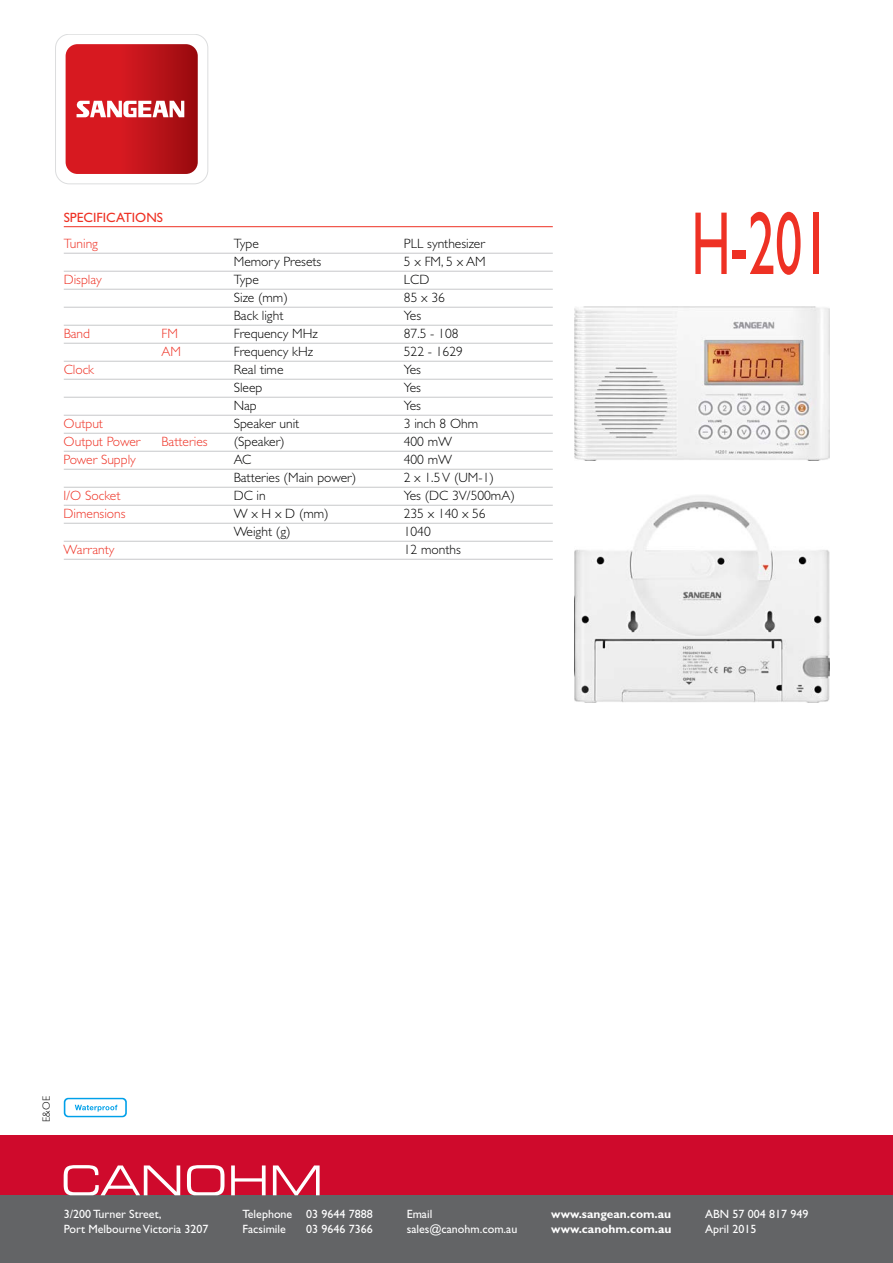
<style>
.page{position:relative;width:893px;height:1263px;background:#fff}
.page>*{position:absolute;margin:0;border:0;box-sizing:border-box;transform-origin:0 0}
.t1{font:90px "Gill Sans Std";color:#ee3124;scale:.6 1}
.t2{font:300 13.5px "Gill Sans Std";color:#000}
.t3{font:300 13.5px "Gill Sans Std";color:#ee3124}
.t4{font:13.5px "Gill Sans Std";color:#ee3124}
.t5{font:12px/15px "Gill Sans Std";color:#fff}
.t6{font:700 12px/15px "Gill Sans Std";color:#fff}
.t7{font:300 10.5px "Gill Sans Std";color:#000}
</style>
<div class="page">
<div style="left:0;top:1135px;width:893px;height:128px;background:#636466"></div>
<div style="left:0;top:1135px;width:893px;height:60px;background:#cf0a2c"></div>
<svg style="left:64px;top:1165px;width:256px;height:30px"></svg>
<svg style="left:64px;top:1098px;width:63px;height:19px"></svg>
<div style="left:55px;top:34px;width:153px;height:150px;border:1px solid #dcddde;border-radius:14px"></div>
<svg style="left:66px;top:44px;width:132px;height:130px;background:#c9262b"></svg>
<img style="left:574px;top:495px;width:255px;height:207px">
<img style="left:574px;top:306px;width:255px;height:154px">
<hr style="left:64px;top:226px;width:489px;height:1px;background:#ee3124">
<hr style="left:64px;top:253px;width:489px;height:1px;background:#c7c8ca">
<hr style="left:64px;top:271px;width:489px;height:1px;background:#c7c8ca">
<hr style="left:64px;top:289px;width:489px;height:1px;background:#c7c8ca">
<hr style="left:64px;top:307px;width:489px;height:1px;background:#c7c8ca">
<hr style="left:64px;top:325px;width:489px;height:1px;background:#c7c8ca">
<hr style="left:64px;top:343px;width:489px;height:1px;background:#c7c8ca">
<hr style="left:64px;top:361px;width:489px;height:1px;background:#c7c8ca">
<hr style="left:64px;top:379px;width:489px;height:1px;background:#c7c8ca">
<hr style="left:64px;top:397px;width:489px;height:1px;background:#c7c8ca">
<hr style="left:64px;top:415px;width:489px;height:1px;background:#c7c8ca">
<hr style="left:64px;top:433px;width:489px;height:1px;background:#c7c8ca">
<hr style="left:64px;top:451px;width:489px;height:1px;background:#c7c8ca">
<hr style="left:64px;top:469px;width:489px;height:1px;background:#c7c8ca">
<hr style="left:64px;top:487px;width:489px;height:1px;background:#c7c8ca">
<hr style="left:64px;top:505px;width:489px;height:1px;background:#c7c8ca">
<hr style="left:64px;top:523px;width:489px;height:1px;background:#c7c8ca">
<hr style="left:64px;top:541px;width:489px;height:1px;background:#c7c8ca">
<hr style="left:64px;top:559px;width:489px;height:1px;background:#c7c8ca">
<p class="t4" style="left:64px;top:210px;width:101px">SPECIFICATIONS</p>
<p class="t3" style="left:64px;top:236px;width:36px">Tuning</p>
<p class="t2" style="left:234px;top:236px;width:27px">Type</p>
<p class="t2" style="left:404px;top:236px;width:82px">PLL synthesizer</p>
<p class="t2" style="left:234px;top:254px;width:89px">Memory Presets</p>
<p class="t2" style="left:404px;top:254px;width:83px">5 x FM, 5 x AM</p>
<p class="t3" style="left:64px;top:272px;width:39px">Display</p>
<p class="t2" style="left:234px;top:272px;width:27px">Type</p>
<p class="t2" style="left:404px;top:272px;width:27px">LCD</p>
<p class="t2" style="left:234px;top:290px;width:56px">Size (mm)</p>
<p class="t2" style="left:404px;top:290px;width:42px">85 x 36</p>
<p class="t2" style="left:234px;top:308px;width:51px">Back light</p>
<p class="t2" style="left:404px;top:308px;width:19px">Yes</p>
<p class="t3" style="left:64px;top:326px;width:28px">Band</p>
<p class="t3" style="left:162px;top:326px;width:18px">FM</p>
<p class="t2" style="left:234px;top:326px;width:86px">Frequency MHz</p>
<p class="t2" style="left:404px;top:326px;width:56px">87.5 - 108</p>
<p class="t3" style="left:161px;top:344px;width:21px">AM</p>
<p class="t2" style="left:234px;top:344px;width:81px">Frequency kHz</p>
<p class="t2" style="left:404px;top:344px;width:60px">522 - 1629</p>
<p class="t3" style="left:64px;top:362px;width:32px">Clock</p>
<p class="t2" style="left:234px;top:362px;width:51px">Real time</p>
<p class="t2" style="left:404px;top:362px;width:19px">Yes</p>
<p class="t2" style="left:234px;top:380px;width:30px">Sleep</p>
<p class="t2" style="left:404px;top:380px;width:19px">Yes</p>
<p class="t2" style="left:234px;top:398px;width:25px">Nap</p>
<p class="t2" style="left:404px;top:398px;width:19px">Yes</p>
<p class="t3" style="left:64px;top:416px;width:41px">Output</p>
<p class="t2" style="left:234px;top:416px;width:67px">Speaker unit</p>
<p class="t2" style="left:404px;top:416px;width:76px">3 inch 8 Ohm</p>
<p class="t3" style="left:64px;top:434px;width:78px">Output Power</p>
<p class="t3" style="left:161px;top:434px;width:48px">Batteries</p>
<p class="t2" style="left:234px;top:434px;width:53px">(Speaker)</p>
<p class="t2" style="left:404px;top:434px;width:50px">400 mW</p>
<p class="t3" style="left:64px;top:452px;width:74px">Power Supply</p>
<p class="t2" style="left:234px;top:452px;width:19px">AC</p>
<p class="t2" style="left:404px;top:452px;width:50px">400 mW</p>
<p class="t2" style="left:234px;top:470px;width:124px">Batteries (Main power)</p>
<p class="t2" style="left:404px;top:470px;width:92px">2 x 1.5 V (UM-1)</p>
<p class="t3" style="left:64px;top:488px;width:58px">I/O Socket</p>
<p class="t2" style="left:234px;top:488px;width:34px">DC in</p>
<p class="t2" style="left:404px;top:488px;width:113px">Yes (DC 3V/500mA)</p>
<p class="t3" style="left:64px;top:506px;width:64px">Dimensions</p>
<p class="t2" style="left:234px;top:506px;width:97px">W x H x D (mm)</p>
<p class="t2" style="left:404px;top:506px;width:83px">235 x 140 x 56</p>
<p class="t2" style="left:234px;top:524px;width:58px">Weight (g)</p>
<p class="t2" style="left:404px;top:524px;width:28px">1040</p>
<p class="t3" style="left:64px;top:542px;width:52px">Warranty</p>
<p class="t2" style="left:404px;top:542px;width:59px">12 months</p>
<h1 class="t1" style="left:691px;top:192px;width:231px">H-201</h1>
<p class="t7" style="left:40px;top:1122px;width:27px;rotate:-90deg">E&amp;OE</p>
<p class="t5" style="left:64px;top:1207px;width:146px">3/200 Turner Street,<br>Port Melbourne Victoria 3207</p>
<p class="t5" style="left:242px;top:1207px;width:132px">Telephone 03 9644 7888<br>Facsimile</p>
<p class="t5" style="left:306px;top:1222px;width:68px">03 9646 7366</p>
<p class="t5" style="left:407px;top:1207px;width:112px">Email sales@canohm.com.au</p>
<p class="t6" style="left:551px;top:1206px;width:122px">www.sangean.com.au www.canohm.com.au</p>
<p class="t5" style="left:705px;top:1207px;width:105px">ABN 57 004 817 949<br>April 2015</p>
</div>
